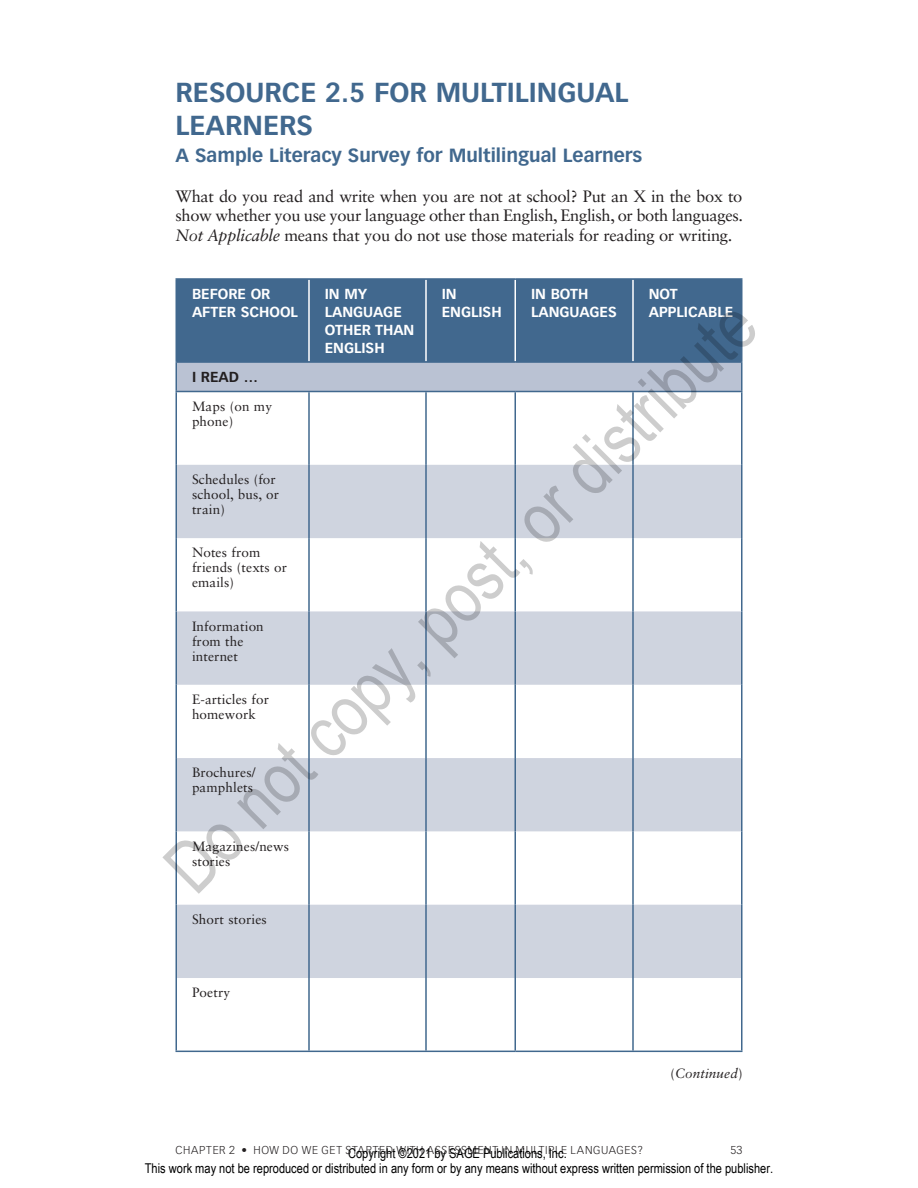
<style>
.page{position:relative;width:918px;height:1188px;background:#fff}
.page>*{position:absolute;margin:0;border:0;box-sizing:border-box;transform-origin:0 0}
.t1{font:72px "Arial Narrow";color:rgb(0 0 0/.2)}
.t2{font:700 27px/33px "Vectora LT Std";color:#41688e}
.t3{font:700 18.75px "Vectora LT Std";color:#41688e}
.t4{font:16.5px/19.5px "Sabon LT Std";letter-spacing:-.02em;color:#231f20;text-align:justify}
.t5{font:700 14.25px/18px "Vectora LT Std";color:#fff}
.t6{font:700 14.25px "Vectora LT Std";color:#231f20}
.t7{font:13.5px/15px "Sabon LT Std";letter-spacing:.01em;color:#231f20}
.t8{font:13.5px/15.1px "Arial Narrow";color:#000;text-align:center}
.t9{font:italic 13.5px "Sabon LT Std";letter-spacing:.01em;color:#231f20}
.t10{font:300 11.25px "Vectora LT Std";letter-spacing:.06em;color:#231f20}
.s1{font-style:italic}
.s2{font-style:normal}
</style>
<div class="page">
<div style="left:177px;top:280px;width:564px;height:81px;background:#41688e"></div>
<div style="left:176px;top:362px;width:566px;height:30px;background:#bac2d3"></div>
<svg style="left:177px;top:465px;width:564px;height:513px;fill:#cfd4df"></svg>
<hr style="left:308px;top:280px;width:2px;height:81px;background:#fff">
<hr style="left:425px;top:280px;width:2px;height:81px;background:#fff">
<hr style="left:514px;top:280px;width:2px;height:81px;background:#fff">
<hr style="left:632px;top:280px;width:2px;height:81px;background:#fff">
<hr style="left:176px;top:280px;width:1px;height:81px;background:#41688e">
<hr style="left:176px;top:278px;width:133px;height:2px;background:#41688e">
<hr style="left:309px;top:278px;width:117px;height:2px;background:#41688e">
<hr style="left:426px;top:278px;width:89px;height:2px;background:#41688e">
<hr style="left:515px;top:278px;width:118px;height:2px;background:#41688e">
<hr style="left:633px;top:278px;width:109px;height:2px;background:#41688e">
<hr style="left:741px;top:280px;width:1px;height:81px;background:#41688e">
<svg style="left:176px;top:363px;width:1px;height:28px"></svg>
<hr style="left:176px;top:361px;width:133px;height:2px;background:#41688e">
<hr style="left:309px;top:361px;width:117px;height:2px;background:#41688e">
<hr style="left:426px;top:361px;width:89px;height:2px;background:#41688e">
<hr style="left:515px;top:361px;width:118px;height:2px;background:#41688e">
<hr style="left:633px;top:361px;width:109px;height:2px;background:#41688e">
<svg style="left:741px;top:363px;width:1px;height:28px"></svg>
<hr style="left:176px;top:392px;width:1px;height:73px;background:#41688e">
<hr style="left:176px;top:391px;width:133px;height:1px;background:#41688e">
<hr style="left:309px;top:391px;width:117px;height:1px;background:#41688e">
<hr style="left:426px;top:391px;width:89px;height:1px;background:#41688e">
<hr style="left:515px;top:391px;width:118px;height:1px;background:#41688e">
<hr style="left:633px;top:391px;width:109px;height:1px;background:#41688e">
<hr style="left:308px;top:392px;width:2px;height:73px;background:#41688e">
<hr style="left:425px;top:392px;width:2px;height:73px;background:#41688e">
<hr style="left:514px;top:392px;width:2px;height:73px;background:#41688e">
<hr style="left:632px;top:392px;width:2px;height:73px;background:#41688e">
<hr style="left:741px;top:392px;width:1px;height:73px;background:#41688e">
<hr style="left:176px;top:465px;width:1px;height:73px;background:#41688e">
<hr style="left:308px;top:465px;width:2px;height:73px;background:#41688e">
<hr style="left:425px;top:465px;width:2px;height:73px;background:#41688e">
<hr style="left:514px;top:465px;width:2px;height:73px;background:#41688e">
<hr style="left:632px;top:465px;width:2px;height:73px;background:#41688e">
<hr style="left:741px;top:465px;width:1px;height:73px;background:#41688e">
<hr style="left:176px;top:538px;width:1px;height:73px;background:#41688e">
<hr style="left:308px;top:538px;width:2px;height:73px;background:#41688e">
<hr style="left:425px;top:538px;width:2px;height:73px;background:#41688e">
<hr style="left:514px;top:538px;width:2px;height:73px;background:#41688e">
<hr style="left:632px;top:538px;width:2px;height:73px;background:#41688e">
<hr style="left:741px;top:538px;width:1px;height:73px;background:#41688e">
<hr style="left:176px;top:611px;width:1px;height:74px;background:#41688e">
<hr style="left:308px;top:611px;width:2px;height:74px;background:#41688e">
<hr style="left:425px;top:611px;width:2px;height:74px;background:#41688e">
<hr style="left:514px;top:611px;width:2px;height:74px;background:#41688e">
<hr style="left:632px;top:611px;width:2px;height:74px;background:#41688e">
<hr style="left:741px;top:611px;width:1px;height:74px;background:#41688e">
<hr style="left:176px;top:685px;width:1px;height:73px;background:#41688e">
<hr style="left:308px;top:685px;width:2px;height:73px;background:#41688e">
<hr style="left:425px;top:685px;width:2px;height:73px;background:#41688e">
<hr style="left:514px;top:685px;width:2px;height:73px;background:#41688e">
<hr style="left:632px;top:685px;width:2px;height:73px;background:#41688e">
<hr style="left:741px;top:685px;width:1px;height:73px;background:#41688e">
<hr style="left:176px;top:758px;width:1px;height:73px;background:#41688e">
<hr style="left:308px;top:758px;width:2px;height:73px;background:#41688e">
<hr style="left:425px;top:758px;width:2px;height:73px;background:#41688e">
<hr style="left:514px;top:758px;width:2px;height:73px;background:#41688e">
<hr style="left:632px;top:758px;width:2px;height:73px;background:#41688e">
<hr style="left:741px;top:758px;width:1px;height:73px;background:#41688e">
<hr style="left:176px;top:831px;width:1px;height:74px;background:#41688e">
<hr style="left:308px;top:831px;width:2px;height:74px;background:#41688e">
<hr style="left:425px;top:831px;width:2px;height:74px;background:#41688e">
<hr style="left:514px;top:831px;width:2px;height:74px;background:#41688e">
<hr style="left:632px;top:831px;width:2px;height:74px;background:#41688e">
<hr style="left:741px;top:831px;width:1px;height:74px;background:#41688e">
<hr style="left:176px;top:905px;width:1px;height:73px;background:#41688e">
<hr style="left:308px;top:905px;width:2px;height:73px;background:#41688e">
<hr style="left:425px;top:905px;width:2px;height:73px;background:#41688e">
<hr style="left:514px;top:905px;width:2px;height:73px;background:#41688e">
<hr style="left:632px;top:905px;width:2px;height:73px;background:#41688e">
<hr style="left:741px;top:905px;width:1px;height:73px;background:#41688e">
<hr style="left:176px;top:978px;width:1px;height:73px;background:#41688e">
<hr style="left:308px;top:978px;width:2px;height:73px;background:#41688e">
<hr style="left:425px;top:978px;width:2px;height:73px;background:#41688e">
<hr style="left:514px;top:978px;width:2px;height:73px;background:#41688e">
<hr style="left:632px;top:978px;width:2px;height:73px;background:#41688e">
<hr style="left:741px;top:978px;width:1px;height:73px;background:#41688e">
<hr style="left:176px;top:1051px;width:133px;height:1px;background:#41688e">
<hr style="left:309px;top:1051px;width:117px;height:1px;background:#41688e">
<hr style="left:426px;top:1051px;width:89px;height:1px;background:#41688e">
<hr style="left:515px;top:1051px;width:118px;height:1px;background:#41688e">
<hr style="left:633px;top:1051px;width:109px;height:1px;background:#41688e">
<h2 class="t2" style="left:176px;top:76px;width:455px">RESOURCE 2.5 FOR MULTILINGUAL<br>LEARNERS</h2>
<p class="t3" style="left:176px;top:144px;width:468px">A Sample Literacy Survey for Multilingual Learners</p>
<p class="t4" style="left:176px;top:186px;width:569px">What do you read and write when you are not at school? Put an X in the box to show whether you use your language other than English, English, or both languages.<br><span class="s1">Not Applicable</span> means that you do not use those materials for reading or writing.</p>
<p class="t5" style="left:192px;top:285px;width:107px">BEFORE OR<br>AFTER SCHOOL</p>
<p class="t5" style="left:325px;top:285px;width:91px">IN MY<br>LANGUAGE<br>OTHER THAN<br>ENGLISH</p>
<p class="t5" style="left:442px;top:285px;width:61px">IN<br>ENGLISH</p>
<p class="t5" style="left:531px;top:285px;width:87px">IN BOTH<br>LANGUAGES</p>
<p class="t5" style="left:649px;top:285px;width:86px">NOT<br>APPLICABLE</p>
<p class="t6" style="left:192px;top:368px;width:68px">I READ …</p>
<p class="t7" style="left:192px;top:398px;width:82px">Maps (on my phone)</p>
<h1 class="t1" style="left:140px;top:842px;width:802px;rotate:-45deg">Do not copy, post, or distribute</h1>
<p class="t7" style="left:192px;top:472px;width:89px">Schedules (for school, bus, or train)</p>
<p class="t7" style="left:192px;top:545px;width:97px">Notes from friends (texts or emails)</p>
<p class="t7" style="left:192px;top:618px;width:73px">Information from the internet</p>
<p class="t7" style="left:192px;top:692px;width:79px">E-articles for homework</p>
<p class="t7" style="left:192px;top:765px;width:65px">Brochures/ pamphlets</p>
<p class="t7" style="left:192px;top:838px;width:99px">Magazines/news stories</p>
<p class="t7" style="left:192px;top:912px;width:76px">Short stories</p>
<p class="t7" style="left:192px;top:985px;width:40px">Poetry</p>
<p class="t9" style="left:671px;top:1066px;width:73px"><span class="s2">(</span>Continued<span class="s2">)</span></p>
<p class="t10" style="left:176px;top:1144px;width:469px">CHAPTER 2 • HOW DO WE GET STARTED WITH ASSESSMENT IN MULTIPLE LANGUAGES?</p>
<p class="t10" style="left:731px;top:1144px;width:13px">53</p>
<p class="t8" style="left:145px;top:1145px;width:630px">Copyright ©2021 by SAGE Publications, Inc.<br>This work may not be reproduced or distributed in any form or by any means without express written permission of the publisher.</p>
</div>
